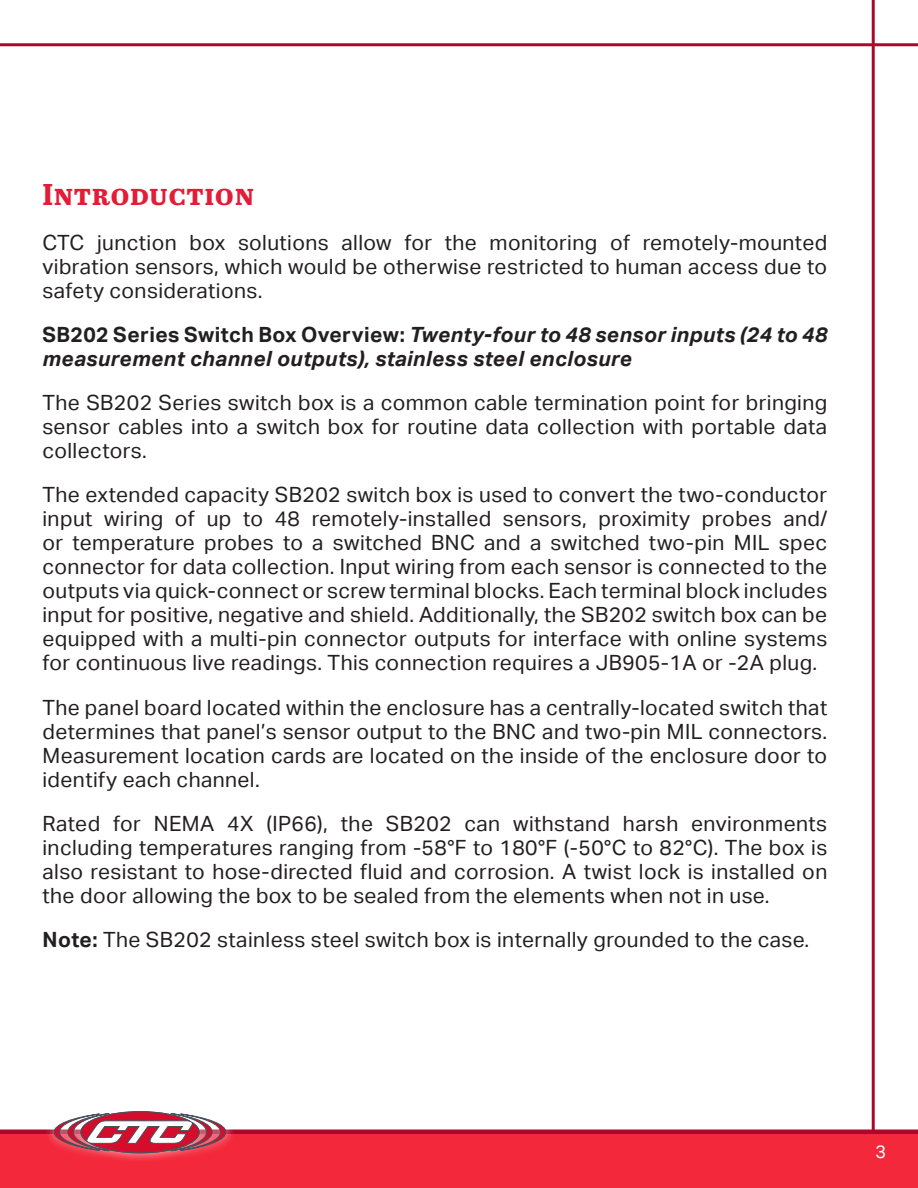
<style>
.page{position:relative;width:918px;height:1188px;background:#fff}
.page>*{position:absolute;margin:0;border:0;box-sizing:border-box;transform-origin:0 0}
.Heading{font:700 30px "Abril Text";letter-spacing:.02em;color:#e31c37}
.Body{font:21px/24px "Aktiv Grotesk";letter-spacing:.02em;color:#231f20;text-align:justify}
.Body-2{font:italic 700 21px/24px "Aktiv Grotesk";letter-spacing:.02em;color:#231f20}
.t1{font:18px "Aktiv Grotesk";color:#fff}
.s1{font-style:normal}
.s2{font-weight:700}
</style>
<div class="page">
<hr style="left:872px;top:0;width:3px;height:1188px;background:#a90a2b">
<div style="left:0;top:1134px;width:918px;height:54px;background:#f3293b"></div>
<hr style="left:0;top:1130px;width:918px;height:4px;background:#a90a2b">
<div style="left:45px;top:1102px;width:190px;height:61px;background:#fff;opacity:.75"></div>
<svg style="left:54px;top:1112px;width:172px;height:41px"></svg>
<hr style="left:0;top:43px;width:918px;height:3px;background:#a90a2b">
<p class="Heading" style="left:43px;top:173px;width:213px">Introduction</p>
<p class="Body" style="left:43px;top:230px;width:786px">CTC junction box solutions allow for the monitoring of remotely-mounted vibration sensors, which would be otherwise restricted to human access due to safety considerations.</p>
<p class="Body-2" style="left:43px;top:323px;width:786px"><span class="s1">SB202 Series Switch Box Overview:</span> Twenty-four to 48 sensor inputs (24 to 48 measurement channel outputs), stainless steel enclosure</p>
<p class="Body" style="left:43px;top:391px;width:786px">The SB202 Series switch box is a common cable termination point for bringing sensor cables into a switch box for routine data collection with portable data collectors.</p>
<p class="Body" style="left:43px;top:483px;width:786px">The extended capacity SB202 switch box is used to convert the two-conductor input wiring of up to 48 remotely-installed sensors, proximity probes and/ or temperature probes to a switched BNC and a switched two-pin MIL spec connector for data collection. Input wiring from each sensor is connected to the outputs via quick-connect or screw terminal blocks. Each terminal block includes input for positive, negative and shield. Additionally, the SB202 switch box can be equipped with a multi-pin connector outputs for interface with online systems for continuous live readings. This connection requires a JB905-1A or -2A plug.</p>
<p class="Body" style="left:43px;top:695px;width:786px;text-align:left">The panel board located within the enclosure has a centrally-located switch that determines that panel’s sensor output to the BNC and two-pin MIL connectors.<br>Measurement location cards are located on the inside of the enclosure door to identify each channel.</p>
<p class="Body" style="left:43px;top:812px;width:786px">Rated for NEMA 4X (IP66), the SB202 can withstand harsh environments including temperatures ranging from -58°F to 180°F (-50°C to 82°C). The box is also resistant to hose-directed fluid and corrosion. A twist lock is installed on the door allowing the box to be sealed from the elements when not in use.</p>
<p class="Body" style="left:43px;top:928px;width:766px"><span class="s2">Note:</span> The SB202 stainless steel switch box is internally grounded to the case.</p>
<p class="t1" style="left:875px;top:1142px;width:12px">3</p>
</div>
